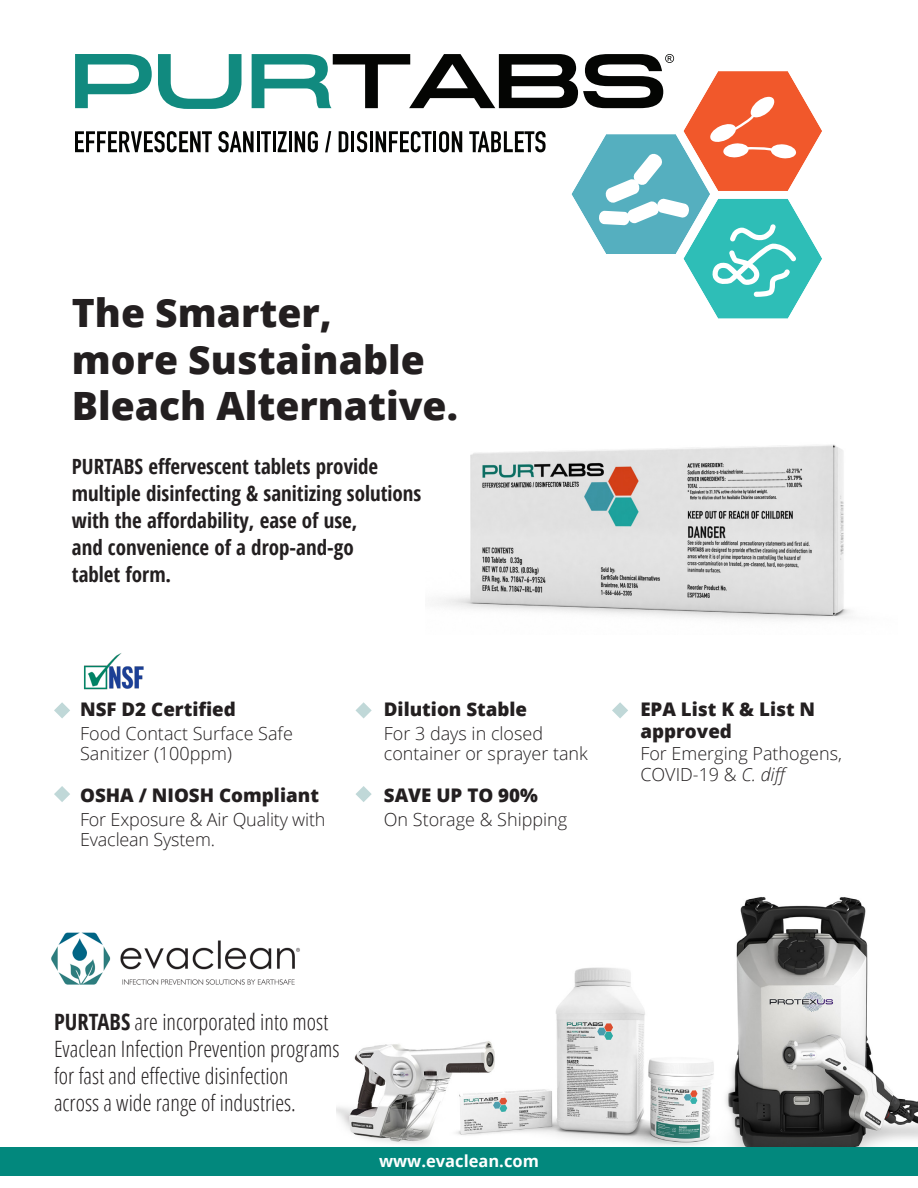
<style>
.page{position:relative;width:918px;height:1188px;background:#fff}
.page>*{position:absolute;margin:0;border:0;box-sizing:border-box;transform-origin:0 0}
.t1{font:800 39px/46.8px "Open Sans";color:#231f20}
.t2{font:300 22.5px/27px "Open Sans Condensed";color:#231f20}
.t3{font:700 21px/27px "Open Sans Condensed";color:#231f20}
.Descriptions{font:800 18.75px/21.9px "Open Sans";color:#231f20}
.Descriptions-2{font:300 18px/19.5px "Open Sans";color:#231f20}
.t4{font:700 16.5px "Open Sans";color:#fff}
.s1{font-style:italic}
.s2{font-weight:700}
</style>
<div class="page">
<img style="left:437px;top:444px;width:414px;height:176px">
<img style="left:337px;top:897px;width:581px;height:251px">
<svg style="left:75px;top:54px;width:747px;height:265px"></svg>
<div style="left:0;top:1148px;width:918px;height:28px;background:#02887d"></div>
<img style="left:84px;top:653px;width:60px;height:37px">
<svg style="left:54px;top:702px;width:16px;height:16px"></svg>
<svg style="left:356px;top:702px;width:16px;height:16px"></svg>
<svg style="left:612px;top:702px;width:16px;height:16px"></svg>
<svg style="left:54px;top:786px;width:16px;height:16px"></svg>
<svg style="left:356px;top:786px;width:16px;height:16px"></svg>
<img style="left:51px;top:932px;width:249px;height:53px">
<p class="t1" style="left:72px;top:287px;width:388px">The Smarter,<br>more Sustainable<br>Bleach Alternative.</p>
<p class="t3" style="left:72px;top:453px;width:351px">PURTABS effervescent tablets provide multiple disinfecting &amp; sanitizing solutions with the affordability, ease of use,<br>and convenience of a drop-and-go<br>tablet form.</p>
<h3 class="Descriptions" style="left:80px;top:698px;width:157px">NSF D2 Certified</h3>
<p class="Descriptions-2" style="left:80px;top:723px;width:214px">Food Contact Surface Safe<br>Sanitizer (100ppm)</p>
<h3 class="Descriptions" style="left:80px;top:784px;width:240px">OSHA / NIOSH Compliant</h3>
<p class="Descriptions-2" style="left:80px;top:810px;width:247px">For Exposure &amp; Air Quality with<br>Evaclean System.</p>
<h3 class="Descriptions" style="left:384px;top:698px;width:145px">Dilution Stable</h3>
<p class="Descriptions-2" style="left:384px;top:723px;width:206px">For 3 days in closed container or sprayer tank</p>
<h3 class="Descriptions" style="left:384px;top:784px;width:156px">SAVE UP TO 90%</h3>
<p class="Descriptions-2" style="left:384px;top:809px;width:185px">On Storage &amp; Shipping</p>
<p class="Descriptions" style="left:640px;top:698px;width:176px">EPA List K &amp; List N approved</p>
<p class="Descriptions-2" style="left:640px;top:742px;width:203px;line-height:21px">For Emerging Pathogens,<br>COVID-19 &amp; <span class="s1">C. diff</span></p>
<p class="t2" style="left:54px;top:1007px;width:287px"><span class="s2">PURTABS</span> are incorporated into most Evaclean Infection Prevention programs for fast and effective disinfection<br>across a wide range of industries.</p>
<h1 class="t4" style="left:379px;top:1149px;width:161px">www.evaclean.com</h1>
</div>
